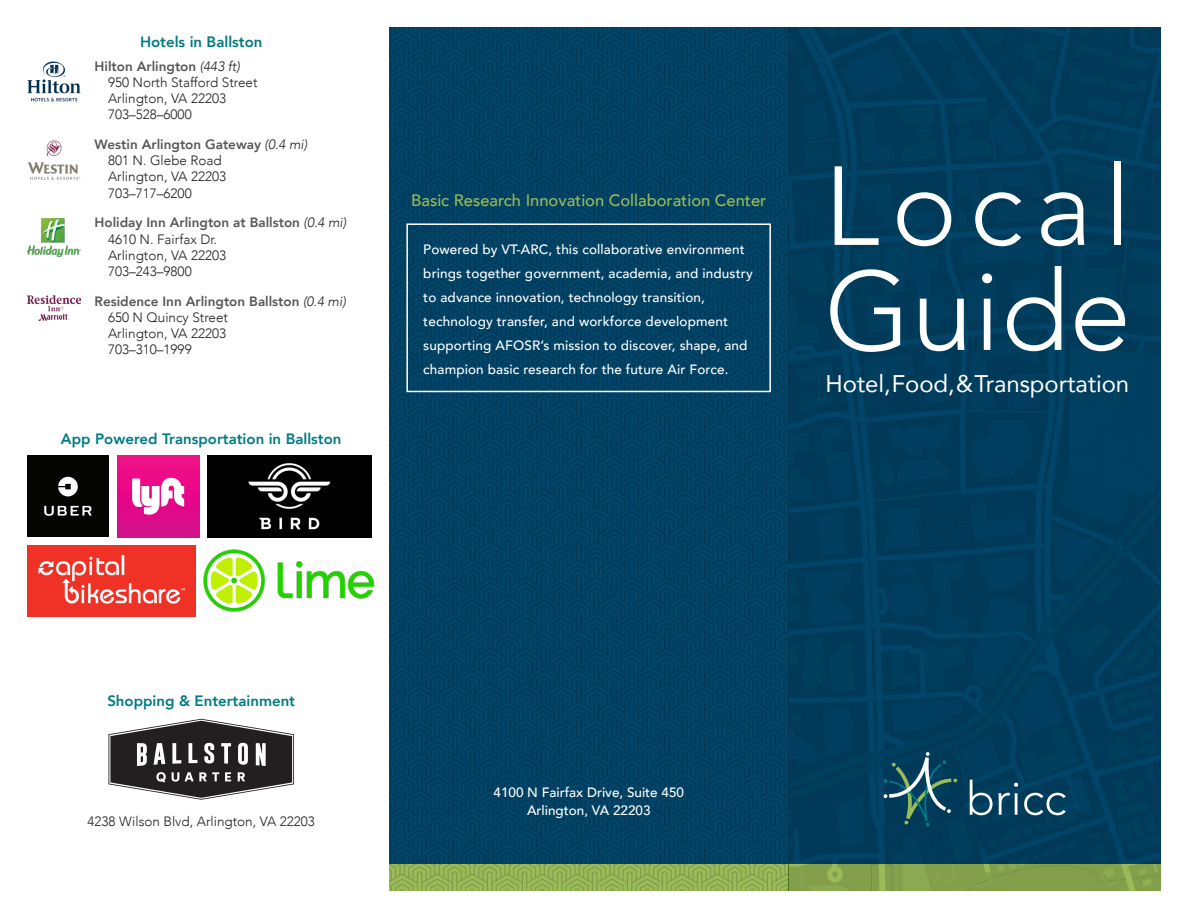
<style>
.page{position:relative;width:1188px;height:918px;background:#fff}
.page>*{position:absolute;margin:0;border:0;box-sizing:border-box;transform-origin:0 0}
.t1{font:300 111px/105px "Avenir";letter-spacing:.055em;color:#fff}
.t2{font:24px "Avenir";letter-spacing:-.005em;color:#fff}
.t3{font:500 16.5px "Avenir";color:#9abb58}
.t4{font:800 15px "Avenir";color:#007a83}
.t5{font:300 13.5px/16.2px "Avenir";color:#231f20}
.t6{font:500 13.5px/24px "Avenir";letter-spacing:.01em;color:#fff}
.s1{font-weight:800;color:#57585a}
.s2{font-style:italic}
</style>
<div class="page">
<div style="left:389px;top:27px;width:772px;height:837px;background:#013c5b"></div>
<div style="left:389px;top:27px;width:399px;height:864px;background:linear-gradient(to right,#014163,#014163)"></div>
<div style="left:406px;top:223px;width:365px;height:169px;border:2px solid #fff"></div>
<svg style="left:788px;top:864px;width:373px;height:27px;background:#84a14c"></svg>
<svg style="left:389px;top:864px;width:399px;height:27px;background:#92b153"></svg>
<svg style="left:884px;top:752px;width:73px;height:74px"></svg>
<svg style="left:970px;top:780px;width:23px;height:35px"></svg>
<svg style="left:999px;top:783px;width:19px;height:32px"></svg>
<svg style="left:1024px;top:793px;width:42px;height:22px"></svg>
<img style="left:27px;top:61px;width:54px;height:41px">
<img style="left:28px;top:140px;width:53px;height:40px">
<img style="left:27px;top:218px;width:54px;height:38px">
<img style="left:27px;top:296px;width:54px;height:25px">
<img style="left:27px;top:545px;width:168px;height:71px">
<img style="left:203px;top:549px;width:172px;height:63px">
<img style="left:207px;top:455px;width:164px;height:82px">
<div style="left:117px;top:455px;width:82px;height:82px;background:linear-gradient(to bottom,#f50c86,#d40a8a)"></div>
<svg style="left:132px;top:478px;width:52px;height:39px"></svg>
<div style="left:27px;top:455px;width:82px;height:82px;background:#040503"></div>
<svg style="left:44px;top:506px;width:48px;height:10px"></svg>
<svg style="left:58px;top:477px;width:20px;height:19px"></svg>
<svg style="left:108px;top:719px;width:186px;height:81px"></svg>
<p class="t4" style="left:140px;top:30px;width:124px">Hotels in Ballston</p>
<p class="t5" style="left:108px;top:58px;width:151px;text-indent:-14px"><span class="s1">Hilton Arlington</span> <span class="s2">(443 ft)<br></span>950 North Stafford Street<br>Arlington, VA 22203<br>703–528–6000</p>
<p class="t5" style="left:108px;top:136px;width:201px;text-indent:-14px"><span class="s1">Westin Arlington Gateway</span> <span class="s2">(0.4 mi)<br></span>801 N. Glebe Road<br>Arlington, VA 22203<br>703–717–6200</p>
<p class="t5" style="left:108px;top:215px;width:240px;text-indent:-14px"><span class="s1">Holiday Inn Arlington at Ballston</span> <span class="s2">(0.4 mi)<br></span>4610 N. Fairfax Dr.<br>Arlington, VA 22203<br>703–243–9800</p>
<p class="t5" style="left:108px;top:293px;width:239px;text-indent:-14px"><span class="s1">Residence Inn Arlington Ballston</span> <span class="s2">(0.4 mi)<br></span>650 N Quincy Street<br>Arlington, VA 22203<br>703–310–1999</p>
<p class="t4" style="left:61px;top:427px;width:282px">App Powered Transportation in Ballston</p>
<p class="t3" style="left:411px;top:186px;width:357px">Basic Research Innovation Collaboration Center</p>
<p class="t6" style="left:423px;top:236px;width:331px">Powered by VT-ARC, this collaborative environment brings together government, academia, and industry to advance innovation, technology transition, technology transfer, and workforce development supporting AFOSR’s mission to discover, shape, and champion basic research for the future Air Force.</p>
<p class="t1" style="left:824px;top:154px;width:309px">Local<br>Guide</p>
<p class="t2" style="left:825px;top:365px;width:305px">Hotel, Food, &amp; Transportation</p>
<p class="t4" style="left:107px;top:689px;width:189px">Shopping &amp; Entertainment</p>
<p class="t5" style="left:88px;top:814px;width:229px">4238 Wilson Blvd, Arlington, VA 22203</p>
<p class="t6" style="left:494px;top:783px;width:192px;line-height:18px;text-align:center">4100 N Fairfax Drive, Suite 450<br>Arlington, VA 22203</p>
</div>
